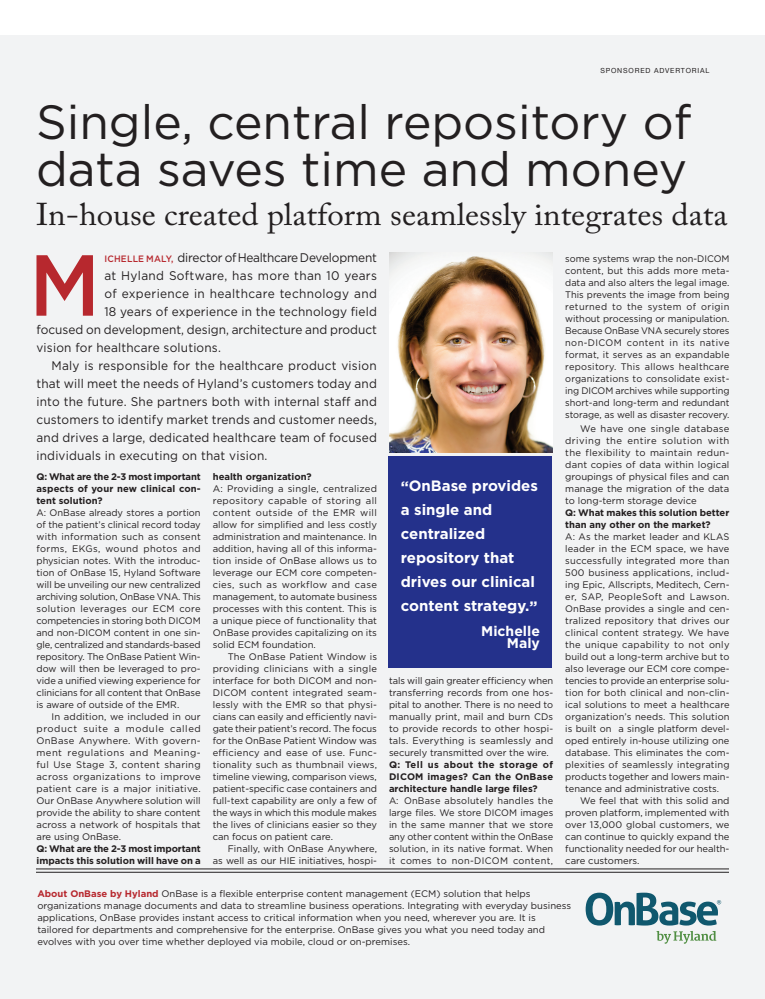
<style>
.page{position:relative;width:765px;height:999px;background:#fff}
.page>*{position:absolute;margin:0;border:0;box-sizing:border-box;transform-origin:0 0}
.t1{font:500 86.4px "Gotham";color:#b7282e;scale:.95 1}
.t2{font:48px/47px "Gotham";color:#231f20}
.t3{font:31.4px "Adobe Caslon Pro";color:#231f20;scale:1.05 1}
.t4{font:700 15px/24px "Gotham";color:#fff}
.t5{font:700 14px/12px "Gotham";color:#fff;text-align:right}
.t6{font:12.5px "Gotham";letter-spacing:.015em;color:#231f20;scale:.95 1}
.t7{font:12.5px "Gotham";letter-spacing:-.03em;color:#231f20;scale:.95 1}
.t8{font:9.5px/12px "Gotham";color:#231f20;text-align:justify}
.t9{font:700 9.5px/12px "Gotham";color:#231f20;text-align:justify}
.t10{font:7px "Helvetica Neue";letter-spacing:.12em;color:#231f20}
.s1{font-weight:500;font-size:9.2px;color:#b7282e}
.s2{font-weight:700;color:#b7282e}
</style>
<div class="page">
<div style="left:0;top:36px;width:765px;height:963px;background:#f2f3f4"></div>
<hr style="left:36px;top:869px;width:693px;height:1px;background:#231f20">
<hr style="left:36px;top:872px;width:693px;height:1px;background:#231f20">
<div style="left:389px;top:456px;width:163px;height:212px;background:#24318b"></div>
<img style="left:389px;top:252px;width:163px;height:201px">
<svg style="left:586px;top:893px;width:135px;height:51px"></svg>
<p class="t10" style="left:600px;top:65px;width:111px">SPONSORED ADVERTORIAL</p>
<h2 class="t2" style="left:36px;top:98px;width:657px">Single, central repository of data saves time and money</h2>
<h3 class="t3" style="left:36px;top:196px;width:660px">In-house created platform seamlessly integrates data</h3>
<h1 class="t1" style="left:29px;top:229px;width:76px">M</h1>
<h3 class="t7" style="left:104px;top:249px;width:289px"><span class="s1">ICHELLE MALY,</span> director of Healthcare Development</h3>
<h3 class="t6" style="left:104px;top:267px;width:288px">at Hyland Software, has more than 10 years</h3>
<h3 class="t6" style="left:104px;top:285px;width:288px">of experience in healthcare technology and</h3>
<h3 class="t6" style="left:104px;top:303px;width:288px">18 years of experience in the technology field</h3>
<h3 class="t6" style="left:37px;top:321px;width:360px">focused on development, design, architecture and product</h3>
<h3 class="t6" style="left:37px;top:339px;width:196px">vision for healthcare solutions.</h3>
<h3 class="t6" style="left:52px;top:357px;width:344px">Maly is responsible for the healthcare product vision</h3>
<h3 class="t6" style="left:37px;top:375px;width:360px">that will meet the needs of Hyland’s customers today and</h3>
<h3 class="t6" style="left:37px;top:393px;width:360px">into the future. She partners both with internal staff and</h3>
<h3 class="t6" style="left:37px;top:411px;width:360px">customers to identify market trends and customer needs,</h3>
<h3 class="t6" style="left:37px;top:429px;width:360px">and drives a large, dedicated healthcare team of focused</h3>
<h3 class="t6" style="left:37px;top:447px;width:245px">individuals in executing on that vision.</h3>
<p class="t9" style="left:36px;top:471px;width:166px">Q: What are the 2-3 most important aspects of your new clinical con&shy;tent solution?</p>
<p class="t8" style="left:36px;top:506px;width:166px">A: OnBase already stores a portion of the patient’s clinical record today with information such as consent forms, EKGs, wound photos and physician notes. With the introduc&shy;tion of OnBase 15, Hyland Software will be unveiling our new centralized archiving solution, OnBase VNA. This solution leverages our ECM core competencies in storing both DICOM and non-DICOM content in one sin&shy;gle, centralized and standards-based repository. The OnBase Patient Win&shy;dow will then be leveraged to pro&shy;vide a unified viewing experience for clinicians for all content that OnBase is aware of outside of the EMR.</p>
<p class="t8" style="left:36px;top:710px;width:166px;text-indent:15px">In addition, we included in our product suite a module called OnBase Anywhere. With govern&shy;ment regulations and Meaning&shy;ful Use Stage 3, content sharing across organizations to improve patient care is a major initiative.<br>Our OnBase Anywhere solution will provide the ability to share content across a network of hospitals that are using OnBase.</p>
<p class="t9" style="left:36px;top:843px;width:166px">Q: What are the 2-3 most important impacts this solution will have on a</p>
<p class="t9" style="left:213px;top:471px;width:100px">health organization?</p>
<p class="t8" style="left:213px;top:482px;width:166px">A: Providing a single, centralized repository capable of storing all content outside of the EMR will allow for simplified and less costly administration and maintenance. In addition, having all of this informa&shy;tion inside of OnBase allows us to leverage our ECM core competen&shy;cies, such as workflow and case management, to automate business processes with this content. This is a unique piece of functionality that OnBase provides capitalizing on its solid ECM foundation.</p>
<p class="t8" style="left:213px;top:650px;width:166px;text-indent:15px">The OnBase Patient Window is providing clinicians with a single interface for both DICOM and non-DICOM content integrated seam&shy;lessly with the EMR so that physi&shy;cians can easily and efficiently navi&shy;gate their patient’s record. The focus for the OnBase Patient Window was efficiency and ease of use. Func&shy;tionality such as thumbnail views, timeline viewing, comparison views, patient-specific case containers and full-text capability are only a few of the ways in which this module makes the lives of clinicians easier so they can focus on patient care.</p>
<p class="t8" style="left:213px;top:842px;width:166px;text-align:right">Finally, with OnBase Anywhere,<br>as well as our HIE initiatives, hospi-</p>
<h3 class="t4" style="left:401px;top:474px;width:139px">“OnBase provides a single and centralized repository that drives our clinical content strategy.”</h3>
<h3 class="t5" style="left:481px;top:625px;width:60px">Michelle<br>Maly</h3>
<p class="t8" style="left:389px;top:674px;width:166px">tals will gain greater efficiency when transferring records from one hos&shy;pital to another. There is no need to manually print, mail and burn CDs to provide records to other hospi&shy;tals. Everything is seamlessly and securely transmitted over the wire.</p>
<p class="t9" style="left:389px;top:759px;width:166px">Q: Tell us about the storage of DICOM images? Can the OnBase architecture handle large files?</p>
<p class="t8" style="left:389px;top:794px;width:166px">A: OnBase absolutely handles the large files. We store DICOM images in the same manner that we store any other content within the OnBase solution, in its native format. When it comes to non-DICOM content,</p>
<p class="t8" style="left:565px;top:252px;width:166px">some systems wrap the non-DICOM content, but this adds more meta&shy;data and also alters the legal image.<br>This prevents the image from being returned to the system of origin without processing or manipulation.<br>Because OnBase VNA securely stores non-DICOM content in its native format, it serves as an expandable repository. This allows healthcare organizations to consolidate exist&shy;ing DICOM archives while supporting short-and long-term and redundant storage, as well as disaster recovery.</p>
<p class="t8" style="left:565px;top:422px;width:166px;text-indent:15px">We have one single database driving the entire solution with the flexibility to maintain redun&shy;dant copies of data within logical groupings of physical files and can manage the migration of the data to long-term storage device</p>
<p class="t9" style="left:565px;top:507px;width:166px">Q: What makes this solution better than any other on the market?</p>
<p class="t8" style="left:565px;top:530px;width:166px">A: As the market leader and KLAS leader in the ECM space, we have successfully integrated more than 500 business applications, includ&shy;ing Epic, Allscripts, Meditech, Cern&shy;er, SAP, PeopleSoft and Lawson.<br>OnBase provides a single and cen&shy;tralized repository that drives our clinical content strategy. We have the unique capability to not only build out a long-term archive but to also leverage our ECM core compe&shy;tencies to provide an enterprise solu&shy;tion for both clinical and non-clin&shy;ical solutions to meet a healthcare organization’s needs. This solution is built on a single platform devel&shy;oped entirely in-house utilizing one database. This eliminates the com&shy;plexities of seamlessly integrating products together and lowers main&shy;tenance and administrative costs.</p>
<p class="t8" style="left:565px;top:794px;width:166px;text-indent:15px">We feel that with this solid and proven platform, implemented with over 13,000 global customers, we can continue to quickly expand the functionality needed for our health&shy;care customers.</p>
<p class="t8" style="left:37px;top:888px;width:535px;text-align:left"><span class="s2">About OnBase by Hyland</span> OnBase is a flexible enterprise content management (ECM) solution that helps organizations manage documents and data to streamline business operations. Integrating with everyday business applications, OnBase provides instant access to critical information when you need, wherever you are. It is tailored for departments and comprehensive for the enterprise. OnBase gives you what you need today and evolves with you over time whether deployed via mobile, cloud or on-premises.</p>
</div>
